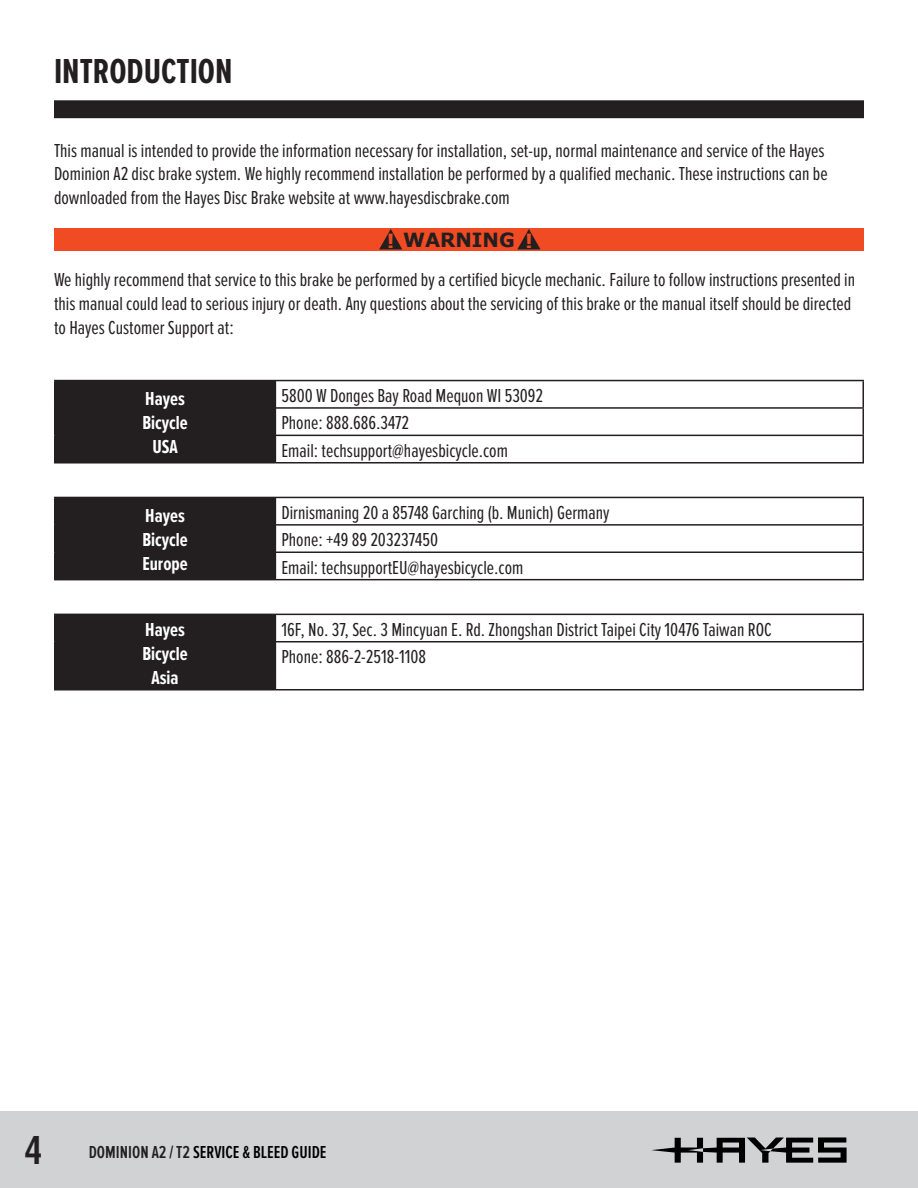
<style>
.page{position:relative;width:918px;height:1188px;background:#fff}
.page>*{position:absolute;margin:0;border:0;box-sizing:border-box;transform-origin:0 0}
.t1{font:600 42px "Proxima Nova Ex Cn";color:#231f20}
.t2{font:700 36px "Proxima Nova Ex Cn";color:#231f20}
.body_copy{font:19.5px/23.4px "Proxima Nova Ex Cn";color:#231f20}
.body_copy-2{font:700 19.5px/24px "Proxima Nova Ex Cn";color:#fff;text-align:center}
.t3{font:700 19.5px "Verdana";color:#231f20}
.t4{font:700 19.5px "Verdana";color:#f04b23}
.t5{font:600 18px "Proxima Nova Ex Cn";color:#000}
.s1{color:#f04b23}
.s2{color:#231f20}
</style>
<div class="page">
<div style="left:0;top:1112px;width:918px;height:76px;background:#d1d2d4"></div>
<svg style="left:651px;top:1137px;width:196px;height:26px"></svg>
<div style="left:54px;top:100px;width:810px;height:18px;background:#231f20;border:2px solid #231f20"></div>
<div style="left:55px;top:381px;width:220px;height:82px;background:#231f20"></div>
<hr style="left:54px;top:380px;width:221px;height:1px;background:#231f20">
<hr style="left:54px;top:381px;width:2px;height:27px;background:#231f20">
<hr style="left:275px;top:380px;width:589px;height:1px;background:#231f20">
<hr style="left:862px;top:381px;width:2px;height:26px;background:#231f20">
<hr style="left:54px;top:408px;width:2px;height:27px;background:#231f20">
<hr style="left:275px;top:407px;width:589px;height:2px;background:#231f20">
<hr style="left:862px;top:409px;width:2px;height:26px;background:#231f20">
<hr style="left:54px;top:435px;width:2px;height:27px;background:#231f20">
<hr style="left:275px;top:435px;width:589px;height:1px;background:#231f20">
<svg style="left:275px;top:381px;width:1px;height:81px"></svg>
<hr style="left:862px;top:436px;width:2px;height:26px;background:#231f20">
<hr style="left:54px;top:462px;width:221px;height:2px;background:#231f20">
<hr style="left:275px;top:462px;width:589px;height:2px;background:#231f20">
<div style="left:55px;top:497px;width:220px;height:83px;background:#231f20"></div>
<hr style="left:54px;top:497px;width:221px;height:1px;background:#231f20">
<hr style="left:54px;top:498px;width:2px;height:27px;background:#231f20">
<hr style="left:275px;top:497px;width:589px;height:1px;background:#231f20">
<hr style="left:862px;top:498px;width:2px;height:26px;background:#231f20">
<hr style="left:54px;top:525px;width:2px;height:27px;background:#231f20">
<hr style="left:275px;top:524px;width:589px;height:2px;background:#231f20">
<hr style="left:862px;top:526px;width:2px;height:26px;background:#231f20">
<hr style="left:54px;top:552px;width:2px;height:27px;background:#231f20">
<hr style="left:275px;top:552px;width:589px;height:1px;background:#231f20">
<svg style="left:275px;top:498px;width:1px;height:81px"></svg>
<hr style="left:862px;top:553px;width:2px;height:26px;background:#231f20">
<hr style="left:54px;top:579px;width:221px;height:1px;background:#231f20">
<hr style="left:275px;top:579px;width:589px;height:1px;background:#231f20">
<div style="left:55px;top:614px;width:220px;height:76px;background:#231f20"></div>
<hr style="left:54px;top:614px;width:221px;height:1px;background:#231f20">
<hr style="left:54px;top:615px;width:2px;height:27px;background:#231f20">
<hr style="left:275px;top:614px;width:589px;height:1px;background:#231f20">
<svg style="left:275px;top:615px;width:1px;height:26px"></svg>
<hr style="left:862px;top:615px;width:2px;height:26px;background:#231f20">
<hr style="left:54px;top:642px;width:2px;height:47px;background:#231f20">
<hr style="left:275px;top:641px;width:589px;height:2px;background:#231f20">
<hr style="left:275px;top:643px;width:1px;height:46px;background:#231f20">
<hr style="left:862px;top:643px;width:2px;height:46px;background:#231f20">
<hr style="left:54px;top:689px;width:221px;height:2px;background:#231f20">
<hr style="left:275px;top:689px;width:589px;height:2px;background:#231f20">
<div style="left:54px;top:228px;width:810px;height:23px;background:#f04b23"></div>
<svg style="left:379px;top:229px;width:24px;height:21px"></svg>
<svg style="left:517px;top:229px;width:24px;height:21px"></svg>
<p class="t2" style="left:54px;top:44px;width:180px">INTRODUCTION</p>
<p class="body_copy" style="left:54px;top:139px;width:775px">This manual is intended to provide the information necessary for installation, set-up, normal maintenance and service of the Hayes<br>Dominion A2 disc brake system. We highly recommend installation be performed by a qualified mechanic. These instructions can be downloaded from the Hayes Disc Brake website at www.hayesdiscbrake.com</p>
<p class="t3" style="left:387px;top:226px;width:130px"><span class="s1">!</span> WARNING</p>
<p class="t4" style="left:525px;top:227px;width:9px">!</p>
<p class="body_copy" style="left:54px;top:268px;width:803px;line-height:24px">We highly recommend that service to this brake be performed by a certified bicycle mechanic. Failure to follow instructions presented in this manual could lead to serious injury or death. Any questions about the servicing of this brake or the manual itself should be directed to Hayes Customer Support at:</p>
<p class="body_copy-2" style="left:142px;top:386px;width:47px">Hayes<br>Bicycle<br>USA</p>
<p class="body_copy" style="left:281px;top:384px;width:263px">5800 W Donges Bay Road Mequon WI 53092</p>
<p class="body_copy" style="left:281px;top:412px;width:129px">Phone: 888.686.3472</p>
<p class="body_copy" style="left:281px;top:439px;width:228px">Email: techsupport@hayesbicycle.com</p>
<p class="body_copy-2" style="left:142px;top:503px;width:47px;text-align:left">Hayes<br>Bicycle<br>Europe</p>
<p class="body_copy" style="left:281px;top:501px;width:330px">Dirnismaning 20 a 85748 Garching (b. Munich) Germany</p>
<p class="body_copy" style="left:281px;top:529px;width:158px">Phone: +49 89 203237450</p>
<p class="body_copy" style="left:281px;top:556px;width:243px">Email: techsupportEU@hayesbicycle.com</p>
<p class="body_copy-2" style="left:142px;top:617px;width:47px">Hayes<br>Bicycle<br>Asia</p>
<p class="body_copy" style="left:281px;top:618px;width:492px">16F, No. 37, Sec. 3 Mincyuan E. Rd. Zhongshan District Taipei City 10476 Taiwan ROC</p>
<p class="body_copy" style="left:281px;top:645px;width:146px">Phone: 886-2-2518-1108</p>
<h1 class="t1" style="left:25px;top:1126px;width:18px">4</h1>
<p class="t5" style="left:89px;top:1142px;width:239px"><span class="s2">DOMINION A2 / T2</span> SERVICE &amp; BLEED GUIDE</p>
</div>
